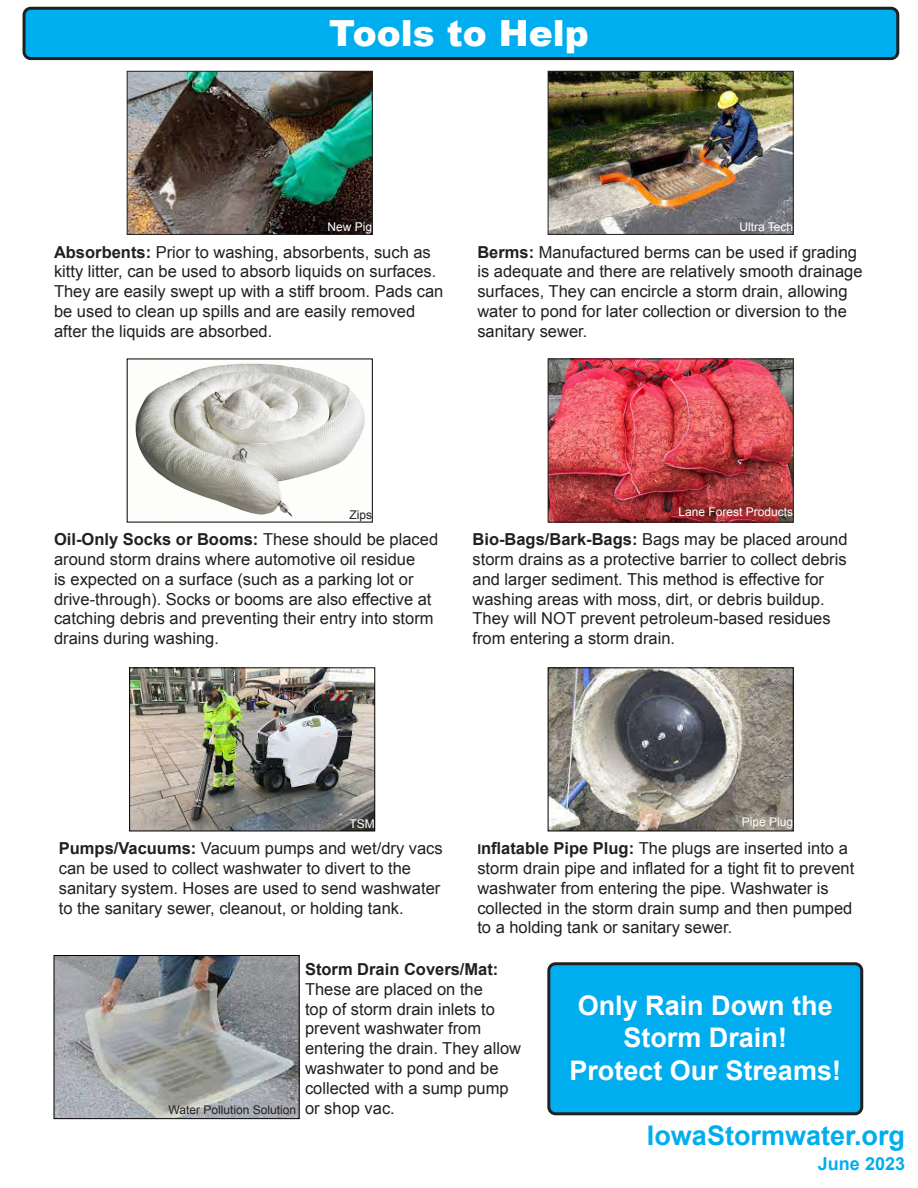
<style>
.page{position:relative;width:918px;height:1188px;background:#fff}
.page>*{position:absolute;margin:0;border:0;box-sizing:border-box;transform-origin:0 0}
.t1{font:900 36px "Arial";color:#fff}
.t2{font:700 27px/32.4px "Arial";color:#fff;text-align:center}
.t3{font:700 27px "Arial";color:#00aeef}
.t4{font:700 18px "Arial";color:#00aeef}
.t5{font:16.5px/19.8px "Arial";color:#231f20}
.t6{font:12px "Arial";color:#fff}
.t7{font:12px "Arial";color:#231f20}
.s1{color:#231f20}
.s2{font-weight:700}
.s3{font-weight:700;font-size:13.5px}
</style>
<div class="page">
<img style="left:550px;top:361px;width:241px;height:159px">
<div style="left:548px;top:359px;width:245px;height:163px;border:1px solid #231f20"></div>
<img style="left:130px;top:363px;width:241px;height:156px">
<img style="left:56px;top:957px;width:241px;height:160px">
<div style="left:54px;top:955px;width:245px;height:164px;border:1px solid #000"></div>
<img style="left:550px;top:670px;width:241px;height:159px">
<img style="left:131px;top:670px;width:242px;height:159px">
<div style="left:129px;top:668px;width:246px;height:163px;border:1px solid #000"></div>
<img style="left:550px;top:73px;width:241px;height:160px">
<div style="left:548px;top:71px;width:245px;height:164px;border:1px solid #231f20"></div>
<div style="left:24px;top:8px;width:874px;height:51px;background:#00aeef;border-radius:7px"></div>
<div style="left:23px;top:7px;width:876px;height:53px;border:3px solid #231f20;border-radius:7px"></div>
<div style="left:549px;top:964px;width:313px;height:150px;background:#00aeef;border-radius:7px"></div>
<div style="left:547px;top:962px;width:316px;height:153px;border:3px solid #231f20;border-radius:7px"></div>
<img style="left:129px;top:73px;width:242px;height:160px">
<div style="left:127px;top:71px;width:246px;height:164px;border:1px solid #231f20"></div>
<p class="t1" style="left:329px;top:7px;width:261px">Tools to Help</p>
<p class="t6" style="left:320px;top:219px;width:54px"><span class="s1">Z</span>New Pig</p>
<p class="t6" style="left:739px;top:219px;width:55px">Ultra Tech</p>
<p class="t5" style="left:54px;top:242px;width:391px"><span class="s2">Absorbents:</span> Prior to washing, absorbents, such as kitty litter, can be used to absorb liquids on surfaces.<br>They are easily swept up with a stiff broom. Pads can be used to clean up spills and are easily removed after the liquids are absorbed.</p>
<p class="t5" style="left:477px;top:242px;width:387px"><span class="s2">Berms:</span> Manufactured berms can be used if grading is adequate and there are relatively smooth drainage surfaces, They can encircle a storm drain, allowing water to pond for later collection or diversion to the sanitary sewer.</p>
<p class="t7" style="left:350px;top:507px;width:24px">Zips</p>
<p class="t6" style="left:679px;top:504px;width:116px">Lane Forest Products</p>
<p class="t5" style="left:54px;top:530px;width:386px"><span class="s2">Oil-Only Socks or Booms:</span> These should be placed around storm drains where automotive oil residue<br>is expected on a surface (such as a parking lot or drive-through). Socks or booms are also effective at catching debris and preventing their entry into storm drains during washing.</p>
<p class="t5" style="left:472px;top:530px;width:377px"><span class="s2">Bio-Bags/Bark-Bags:</span> Bags may be placed around storm drains as a protective barrier to collect debris and larger sediment. This method is effective for washing areas with moss, dirt, or debris buildup.<br>They will NOT prevent petroleum-based residues from entering a storm drain.</p>
<p class="t6" style="left:349px;top:816px;width:27px">TSM</p>
<p class="t6" style="left:742px;top:814px;width:53px">Pipe Plug</p>
<p class="t5" style="left:59px;top:839px;width:385px"><span class="s2">Pumps/Vacuums:</span> Vacuum pumps and wet/dry vacs can be used to collect washwater to divert to the sanitary system. Hoses are used to send washwater to the sanitary sewer, cleanout, or holding tank.</p>
<p class="t5" style="left:477px;top:839px;width:378px"><span class="s3">I</span><span class="s2">nflatable Pipe Plug:</span> The plugs are inserted into a storm drain pipe and inflated for a tight fit to prevent washwater from entering the pipe. Washwater is collected in the storm drain sump and then pumped to a holding tank or sanitary sewer.</p>
<p class="t7" style="left:168px;top:1102px;width:129px">Water Pollution Solution</p>
<p class="t5" style="left:305px;top:959px;width:218px"><span class="s2">Storm Drain Covers/Mat:<br></span>These are placed on the<br>top of storm drain inlets to prevent washwater from entering the drain. They allow washwater to pond and be collected with a sump pump or shop vac.</p>
<p class="t2" style="left:578px;top:990px;width:257px">Only Rain Down the<br>Storm Drain!</p>
<p class="t2" style="left:569px;top:1055px;width:273px">Protect Our Streams!</p>
<p class="t3" style="left:647px;top:1118px;width:260px">IowaStormwater.org</p>
<p class="t4" style="left:818px;top:1151px;width:89px">June 2023</p>
</div>
